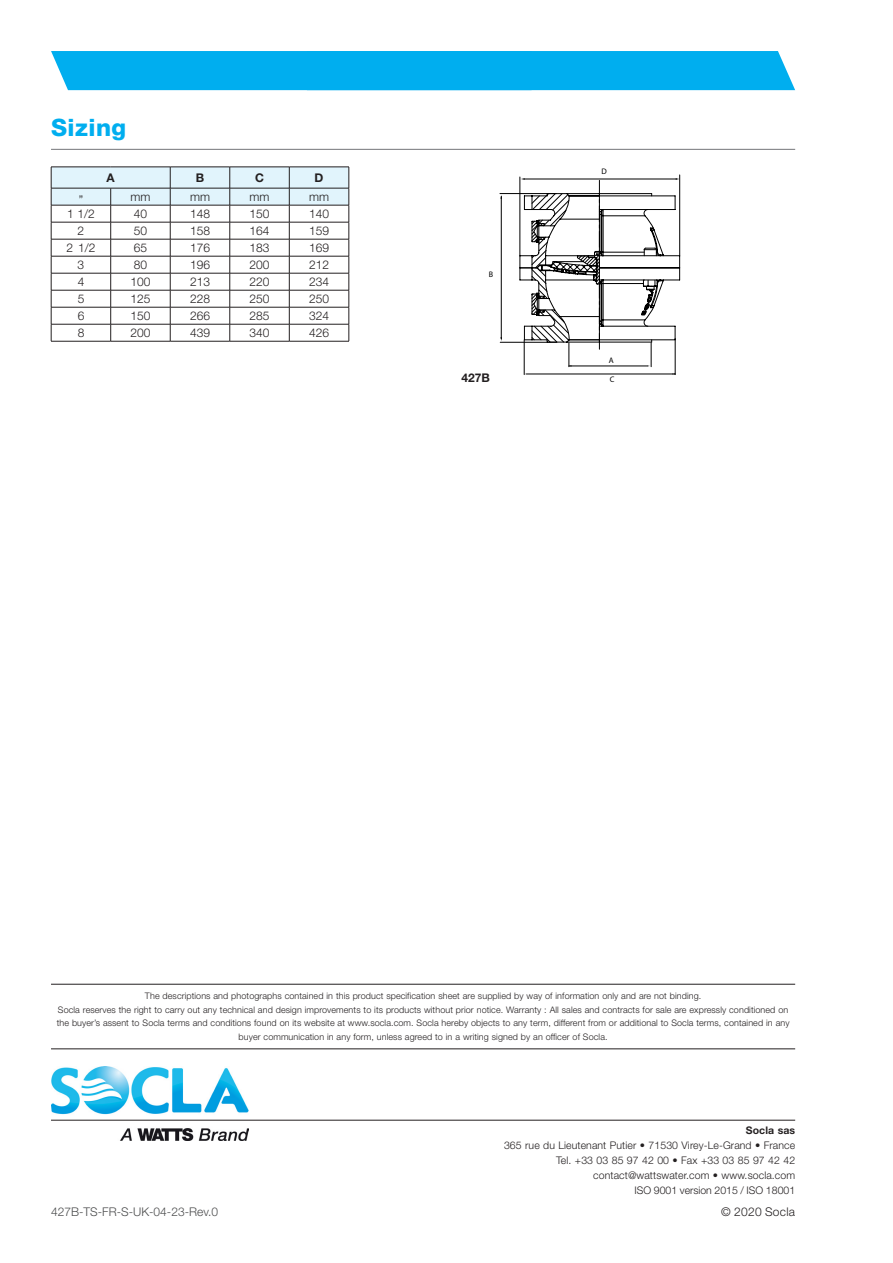
<style>
.page{position:relative;width:893px;height:1263px;background:#fff}
.page>*{position:absolute;margin:0;border:0;box-sizing:border-box;transform-origin:0 0}
.t1{font:800 24px "Helvetica Neue LT Std";letter-spacing:.02em;color:#00aeef}
.t2{font:300 12px "Helvetica Neue LT Std";color:#231f20}
.t3{font:300 12px "Helvetica Neue LT Std";color:#4b4c4d}
.t4{font:300 12px "Helvetica Neue LT Std";letter-spacing:.02em;color:#231f20}
.t5{font:700 12px "Helvetica Neue LT Std";color:#231f20}
.t6{font:300 10.5px/15px "Helvetica Neue LT Std";letter-spacing:.01em;color:#231f20;text-align:right}
.t7{font:700 10.5px "Helvetica Neue LT Std";letter-spacing:.01em;color:#231f20}
.t8{font:300 9px/13.5px "Helvetica Neue LT Std";letter-spacing:.01em;color:#231f20;text-align:center}
.t9{font:8.1px "Myriad Pro";color:#000}
</style>
<div class="page">
<div style="left:51px;top:51px;width:744px;height:39px;background:#00aeef"></div>
<hr style="left:51px;top:984px;width:744px;height:1px;background:#231f20">
<hr style="left:51px;top:1048px;width:744px;height:1px;background:#231f20">
<img style="left:51px;top:1066px;width:197px;height:75px">
<hr style="left:51px;top:1120px;width:744px;height:1px;background:#231f20">
<hr style="left:51px;top:149px;width:744px;height:1px;background:#757679">
<hr style="left:524px;top:340px;width:1px;height:35px;background:#000">
<hr style="left:675px;top:338px;width:1px;height:37px;background:#000">
<hr style="left:527px;top:374px;width:148px;height:1px;background:#000">
<svg style="left:520px;top:178px;width:160px;height:189px"></svg>
<hr style="left:520px;top:177px;width:1px;height:79px;background:#000">
<hr style="left:679px;top:175px;width:1px;height:81px;background:#000">
<hr style="left:524px;top:179px;width:152px;height:1px;background:#000">
<hr style="left:500px;top:193px;width:56px;height:1px;background:#000">
<hr style="left:500px;top:342px;width:57px;height:1px;background:#000">
<hr style="left:501px;top:196px;width:1px;height:143px;background:#000">
<svg style="left:51px;top:167px;width:299px;height:174px"></svg>
<hr style="left:51px;top:341px;width:60px;height:1px;background:#231f20">
<hr style="left:111px;top:341px;width:59px;height:1px;background:#231f20">
<hr style="left:170px;top:341px;width:60px;height:1px;background:#231f20">
<hr style="left:230px;top:341px;width:59px;height:1px;background:#231f20">
<hr style="left:289px;top:341px;width:60px;height:1px;background:#231f20">
<h1 class="t1" style="left:51px;top:113px;width:77px">Sizing</h1>
<h2 class="t5" style="left:107px;top:170px;width:10px">A</h2>
<h2 class="t5" style="left:196px;top:170px;width:10px">B</h2>
<h2 class="t5" style="left:255px;top:170px;width:10px">C</h2>
<h2 class="t5" style="left:315px;top:170px;width:10px">D</h2>
<h2 class="t2" style="left:79px;top:193px;width:6px">”</h2>
<h2 class="t2" style="left:130px;top:189px;width:21px">mm</h2>
<h2 class="t2" style="left:190px;top:189px;width:21px">mm</h2>
<h2 class="t2" style="left:250px;top:189px;width:21px">mm</h2>
<h2 class="t2" style="left:309px;top:189px;width:21px">mm</h2>
<h2 class="t2" style="left:67px;top:206px;width:29px">1 1/2</h2>
<h2 class="t2" style="left:134px;top:206px;width:15px">40</h2>
<h2 class="t2" style="left:190px;top:206px;width:22px">148</h2>
<h2 class="t2" style="left:250px;top:206px;width:22px">150</h2>
<h2 class="t2" style="left:309px;top:206px;width:22px">140</h2>
<h2 class="t2" style="left:78px;top:223px;width:8px">2</h2>
<h2 class="t2" style="left:134px;top:223px;width:15px">50</h2>
<h2 class="t2" style="left:190px;top:223px;width:22px">158</h2>
<h2 class="t2" style="left:250px;top:223px;width:22px">164</h2>
<h2 class="t2" style="left:309px;top:223px;width:22px">159</h2>
<h2 class="t2" style="left:67px;top:240px;width:30px">2 1/2</h2>
<h2 class="t2" style="left:134px;top:240px;width:15px">65</h2>
<h2 class="t2" style="left:190px;top:240px;width:22px">176</h2>
<h2 class="t2" style="left:250px;top:240px;width:22px">183</h2>
<h2 class="t2" style="left:309px;top:240px;width:22px">169</h2>
<h2 class="t2" style="left:78px;top:257px;width:8px">3</h2>
<h2 class="t2" style="left:134px;top:257px;width:15px">80</h2>
<h2 class="t2" style="left:190px;top:257px;width:22px">196</h2>
<h2 class="t2" style="left:250px;top:257px;width:22px">200</h2>
<h2 class="t2" style="left:309px;top:257px;width:22px">212</h2>
<h2 class="t2" style="left:78px;top:274px;width:8px">4</h2>
<h2 class="t2" style="left:131px;top:274px;width:22px">100</h2>
<h2 class="t2" style="left:190px;top:274px;width:22px">213</h2>
<h2 class="t2" style="left:250px;top:274px;width:22px">220</h2>
<h2 class="t2" style="left:309px;top:274px;width:22px">234</h2>
<h2 class="t2" style="left:78px;top:291px;width:8px">5</h2>
<h2 class="t2" style="left:131px;top:291px;width:22px">125</h2>
<h2 class="t2" style="left:190px;top:291px;width:22px">228</h2>
<h2 class="t2" style="left:250px;top:291px;width:22px">250</h2>
<h2 class="t2" style="left:309px;top:291px;width:22px">250</h2>
<h2 class="t2" style="left:78px;top:308px;width:8px">6</h2>
<h2 class="t2" style="left:131px;top:308px;width:22px">150</h2>
<h2 class="t2" style="left:190px;top:308px;width:22px">266</h2>
<h2 class="t2" style="left:250px;top:308px;width:22px">285</h2>
<h2 class="t2" style="left:309px;top:308px;width:22px">324</h2>
<h2 class="t2" style="left:78px;top:325px;width:8px">8</h2>
<h2 class="t2" style="left:131px;top:325px;width:22px">200</h2>
<h2 class="t2" style="left:190px;top:325px;width:22px">439</h2>
<h2 class="t2" style="left:250px;top:325px;width:22px">340</h2>
<h2 class="t2" style="left:309px;top:325px;width:22px">426</h2>
<p class="t9" style="left:489px;top:270px;width:6px">B</p>
<h2 class="t5" style="left:462px;top:370px;width:30px">427B</h2>
<p class="t9" style="left:601px;top:166px;width:7px">D</p>
<p class="t9" style="left:609px;top:355px;width:6px">A</p>
<p class="t9" style="left:610px;top:374px;width:6px">C</p>
<p class="t8" style="left:57px;top:989px;width:734px">The descriptions and photographs contained in this product specification sheet are supplied by way of information only and are not binding.<br>Socla reserves the right to carry out any technical and design improvements to its products without prior notice. Warranty : All sales and contracts for sale are expressly conditioned on the buyer’s assent to Socla terms and conditions found on its website at www.socla.com. Socla hereby objects to any term, different from or additional to Socla terms, contained in any buyer communication in any form, unless agreed to in a writing signed by an officer of Socla.</p>
<h2 class="t3" style="left:51px;top:1204px;width:168px">427B-TS-FR-S-UK-04-23-Rev.0</h2>
<p class="t7" style="left:746px;top:1124px;width:51px">Socla sas</p>
<p class="t6" style="left:504px;top:1137px;width:293px">365 rue du Lieutenant Putier • 71530 Virey-Le-Grand • France Tel. +33 03 85 97 42 00 • Fax +33 03 85 97 42 42 contact@wattswater.com • www.socla.com<br>ISO 9001 version 2015 / ISO 18001</p>
<h2 class="t4" style="left:721px;top:1204px;width:75px">© 2020 Socla</h2>
</div>
